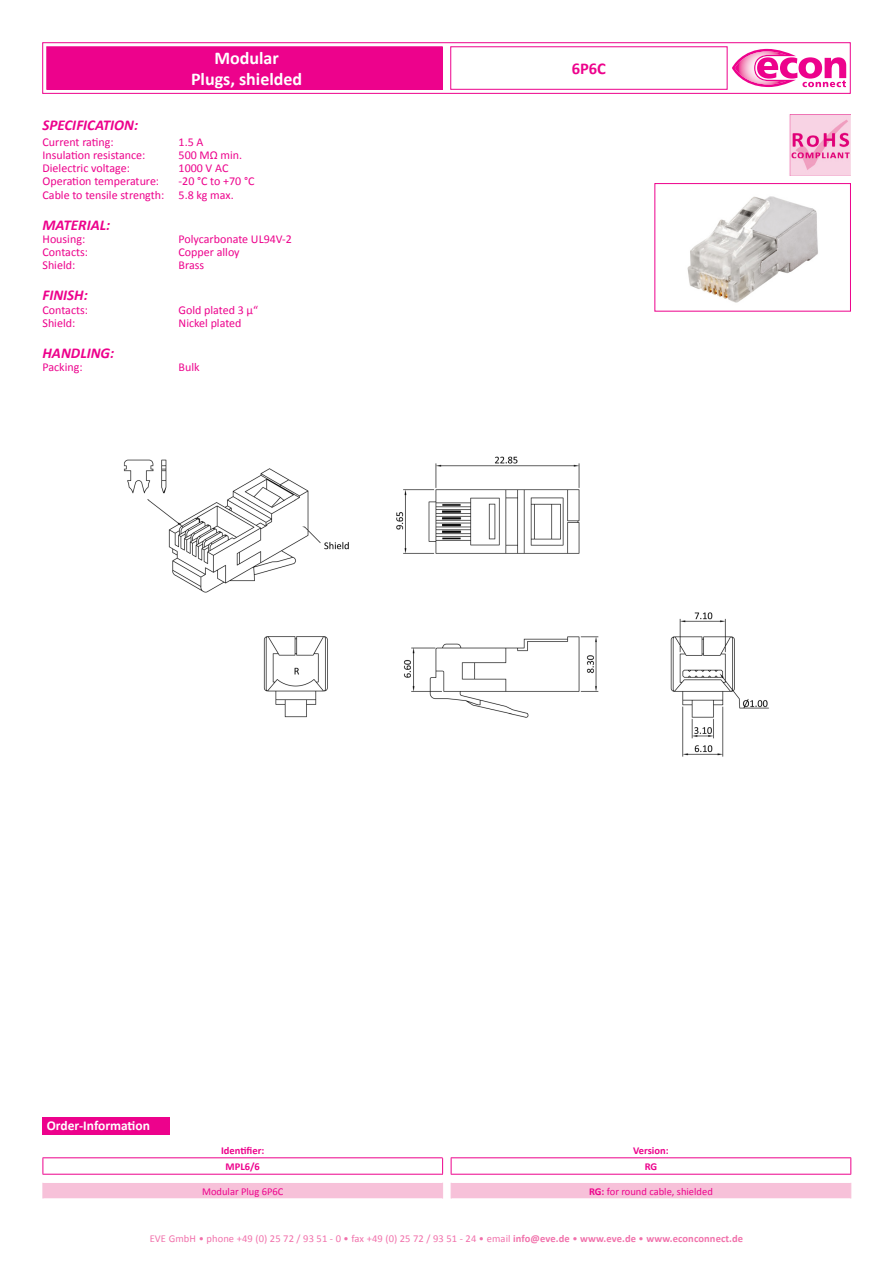
<style>
.page{position:relative;width:893px;height:1263px;background:#fff}
.page>*{position:absolute;margin:0;border:0;box-sizing:border-box;transform-origin:0 0}
.t1{font:700 18px "Calibri";color:#fff}
.t2{font:700 16.5px "Calibri";color:#ed028c}
.t3{font:italic 700 15px "Calibri";color:#ed028c}
.t4{font:700 13.5px "Calibri";color:#fff}
.t5{font:12px/13.2px "Calibri";color:#ed028c}
.t6{font:10.5px "Calibri";letter-spacing:.01em;color:#f171ab}
.t7{font:10.5px "Calibri";color:#ed028c}
.t8{font:700 10.5px "Calibri";color:#ed028c}
.s1{font-weight:700}
</style>
<div class="page">
<div style="left:43px;top:43px;width:807px;height:51px;border:1px solid #ed028c"></div>
<svg style="left:732px;top:49px;width:114px;height:38px"></svg>
<div style="left:47px;top:47px;width:395px;height:42px;background:#ed028c"></div>
<div style="left:46px;top:46px;width:397px;height:44px;border:1px solid #ed028c"></div>
<div style="left:450px;top:46px;width:277px;height:44px;border:1px solid #ed028c"></div>
<img style="left:789px;top:115px;width:61px;height:60px">
<img style="left:687px;top:196px;width:131px;height:107px">
<div style="left:655px;top:183px;width:196px;height:128px;border:1px solid #ed028c"></div>
<img style="left:123px;top:456px;width:646px;height:301px">
<div style="left:43px;top:1118px;width:127px;height:17px;background:#ed028c"></div>
<hr style="left:43px;top:1157px;width:400px;height:1px;background:#ed028c">
<svg style="left:43px;top:1157px;width:1px;height:17px"></svg>
<hr style="left:43px;top:1174px;width:400px;height:1px;background:#ed028c">
<hr style="left:451px;top:1157px;width:400px;height:1px;background:#ed028c">
<svg style="left:442px;top:1157px;width:10px;height:17px"></svg>
<svg style="left:850px;top:1157px;width:1px;height:17px"></svg>
<hr style="left:451px;top:1174px;width:400px;height:1px;background:#ed028c">
<svg style="left:43px;top:1182px;width:808px;height:17px;background:#f7c7dd"></svg>
<h1 class="t1" style="left:214px;top:47px;width:66px">Modular</h1>
<h1 class="t1" style="left:191px;top:68px;width:113px">Plugs, shielded</h1>
<p class="t3" style="left:43px;top:116px;width:97px">SPECIFICATION:</p>
<p class="t5" style="left:43px;top:135px;width:73px">Current rating:</p>
<p class="t5" style="left:179px;top:135px;width:26px">1.5 A</p>
<p class="t5" style="left:43px;top:148px;width:104px">Insulation resistance:</p>
<p class="t5" style="left:179px;top:148px;width:65px">500 MΩ min.</p>
<p class="t5" style="left:43px;top:161px;width:89px">Dielectric voltage:</p>
<p class="t5" style="left:179px;top:161px;width:51px">1000 V AC</p>
<p class="t5" style="left:43px;top:174px;width:118px">Operation temperature:</p>
<p class="t5" style="left:43px;top:174px;width:214px;text-indent:136px">-20 °C to +70 °C<br>Cable to tensile strength: 5.8 kg max.</p>
<p class="t3" style="left:43px;top:215px;width:69px">MATERIAL:</p>
<p class="t5" style="left:43px;top:232px;width:44px">Housing:</p>
<p class="t5" style="left:179px;top:232px;width:115px">Polycarbonate UL94V-2</p>
<p class="t5" style="left:43px;top:245px;width:47px">Contacts:</p>
<p class="t5" style="left:179px;top:245px;width:63px">Copper alloy</p>
<p class="t5" style="left:43px;top:258px;width:34px">Shield:</p>
<p class="t5" style="left:179px;top:258px;width:27px">Brass</p>
<p class="t3" style="left:43px;top:286px;width:47px">FINISH:</p>
<p class="t5" style="left:43px;top:303px;width:47px">Contacts:</p>
<p class="t5" style="left:179px;top:303px;width:81px">Gold plated 3 µ“</p>
<p class="t5" style="left:43px;top:316px;width:34px">Shield:</p>
<p class="t5" style="left:179px;top:316px;width:64px">Nickel plated</p>
<p class="t3" style="left:43px;top:344px;width:73px">HANDLING:</p>
<p class="t5" style="left:43px;top:360px;width:42px">Packing:</p>
<p class="t5" style="left:179px;top:360px;width:23px">Bulk</p>
<h2 class="t2" style="left:572px;top:59px;width:36px">6P6C</h2>
<p class="t4" style="left:47px;top:1117px;width:105px">Order-Information</p>
<p class="t8" style="left:221px;top:1143px;width:45px">Identifier:</p>
<p class="t8" style="left:633px;top:1143px;width:37px">Version:</p>
<p class="t8" style="left:226px;top:1160px;width:36px">MPL6/6</p>
<p class="t8" style="left:645px;top:1160px;width:14px">RG</p>
<p class="t7" style="left:202px;top:1184px;width:83px">Modular Plug 6P6C</p>
<p class="t7" style="left:589px;top:1184px;width:125px"><span class="s1">RG:</span> for round cable, shielded</p>
<p class="t6" style="left:150px;top:1232px;width:595px">EVE GmbH • phone +49 (0) 25 72 / 93 51 - 0 • fax +49 (0) 25 72 / 93 51 - 24 • email <span class="s1">info@eve.de</span> • <span class="s1">www.eve.de</span> • <span class="s1">www.econconnect.de</span></p>
</div>
